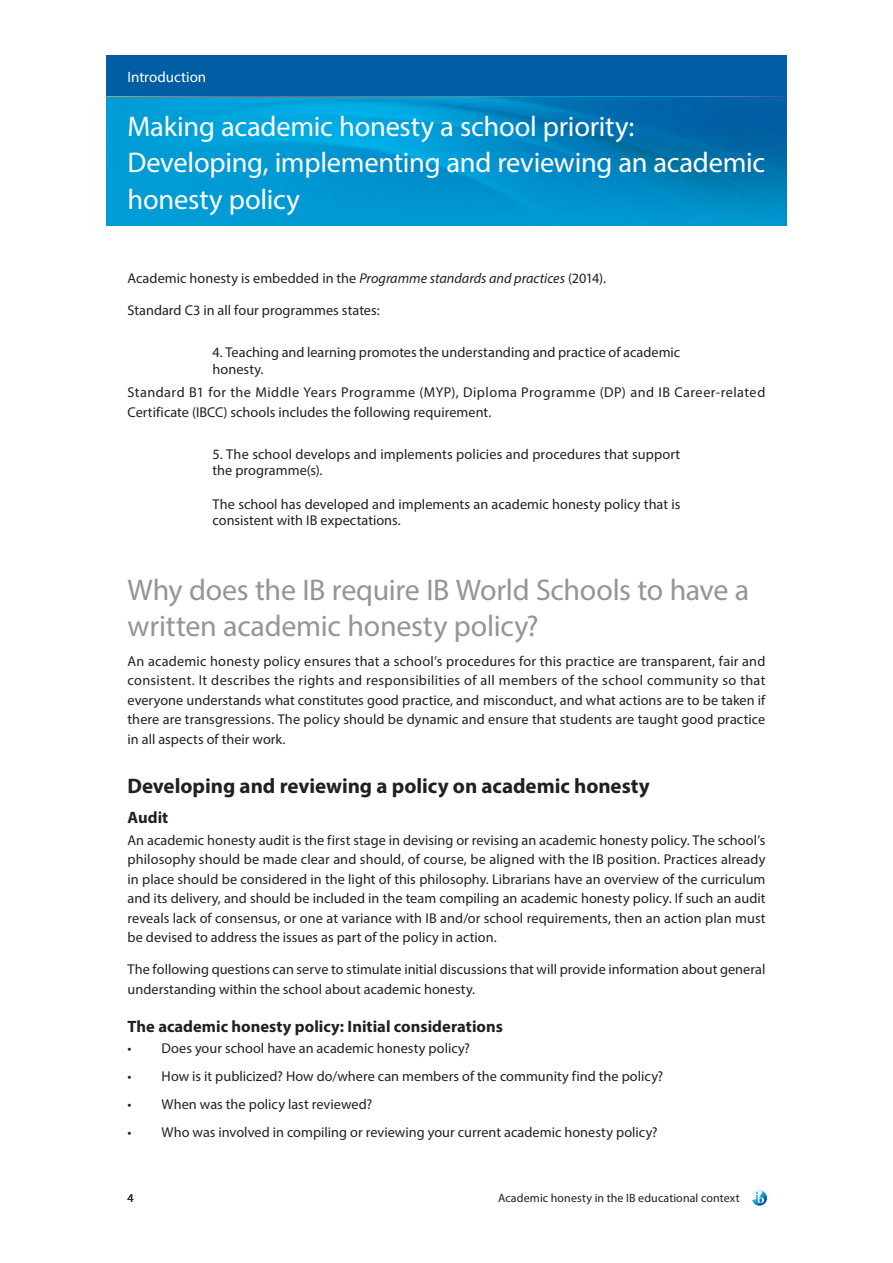
<style>
.page{position:relative;width:893px;height:1263px;background:#fff}
.page>*{position:absolute;margin:0;border:0;box-sizing:border-box;transform-origin:0 0}
.Heading_3{font:30px/36px "Myriad Pro";letter-spacing:-.01em;color:#939598}
.Heading_2{font:28.5px/36.8px "Myriad Pro";letter-spacing:-.01em;color:#fff}
.Heading_4{font:700 21px "Myriad Pro";letter-spacing:-.005em;color:#231f20}
.Heading_5{font:700 16.5px "Myriad Pro";color:#231f20}
.Heading_1{font:15px "Myriad Pro";color:#fff}
.Body{font:14.25px/19.5px "Myriad Pro";letter-spacing:.005em;color:#231f20}
.Body-2{font:14.25px/19.5px "Myriad Pro";letter-spacing:.03em;color:#231f20}
.t1{font:12px "Myriad Pro";letter-spacing:.01em;color:#231f20}
.s1{font-style:italic}
</style>
<div class="page">
<div style="left:106px;top:55px;width:681px;height:43px;background:#015ea4"></div>
<hr style="left:106px;top:96px;width:681px;height:3px;background:#fff">
<svg style="left:752px;top:1190px;width:15px;height:16px"></svg>
<img style="left:106px;top:98px;width:681px;height:127px">
<p class="Heading_1" style="left:128px;top:67px;width:80px">Introduction</p>
<p class="Heading_2" style="left:128px;top:107px;width:639px">Making academic honesty a school priority:<br>Developing, implementing and reviewing an academic honesty policy</p>
<p class="Body" style="left:128px;top:268px;width:480px">Academic honesty is embedded in the <span class="s1">Programme standards and practices</span> (2014).</p>
<p class="Body" style="left:128px;top:300px;width:254px">Standard C3 in all four programmes states:</p>
<p class="Body" style="left:213px;top:344px;width:469px;line-height:16.5px">4. Teaching and learning promotes the understanding and practice of academic honesty.</p>
<p class="Body-2" style="left:128px;top:383px;width:639px">Standard B1 for the Middle Years Programme (MYP), Diploma Programme (DP) and IB Career-related<br>Certificate (IBCC) schools includes the following requirement.</p>
<p class="Body" style="left:213px;top:446px;width:469px;line-height:16.5px">5. The school develops and implements policies and procedures that support the programme(s).</p>
<p class="Body" style="left:213px;top:496px;width:469px;line-height:16.5px">The school has developed and implements an academic honesty policy that is consistent with IB expectations.</p>
<p class="Heading_3" style="left:128px;top:571px;width:623px">Why does the IB require IB World Schools to have a written academic honesty policy?</p>
<p class="Body" style="left:128px;top:651px;width:639px;text-align:justify">An academic honesty policy ensures that a school’s procedures for this practice are transparent, fair and consistent. It describes the rights and responsibilities of all members of the school community so that everyone understands what constitutes good practice, and misconduct, and what actions are to be taken if there are transgressions. The policy should be dynamic and ensure that students are taught good practice in all aspects of their work.</p>
<p class="Heading_4" style="left:128px;top:772px;width:524px">Developing and reviewing a policy on academic honesty</p>
<p class="Heading_5" style="left:128px;top:806px;width:42px">Audit</p>
<p class="Body" style="left:128px;top:830px;width:639px;text-align:justify">An academic honesty audit is the first stage in devising or revising an academic honesty policy. The school’s philosophy should be made clear and should, of course, be aligned with the IB position. Practices already in place should be considered in the light of this philosophy. Librarians have an overview of the curriculum and its delivery, and should be included in the team compiling an academic honesty policy. If such an audit reveals lack of consensus, or one at variance with IB and/or school requirements, then an action plan must be devised to address the issues as part of the policy in action.</p>
<p class="Body" style="left:128px;top:959px;width:639px">The following questions can serve to stimulate initial discussions that will provide information about general understanding within the school about academic honesty.</p>
<p class="Heading_5" style="left:128px;top:1015px;width:377px">The academic honesty policy: Initial considerations</p>
<p class="Body" style="left:128px;top:1039px;width:344px">• Does your school have an academic honesty policy?</p>
<p class="Body" style="left:128px;top:1067px;width:537px">• How is it publicized? How do/where can members of the community find the policy?</p>
<p class="Body" style="left:128px;top:1095px;width:246px">• When was the policy last reviewed?</p>
<p class="Body" style="left:128px;top:1123px;width:531px">• Who was involved in compiling or reviewing your current academic honesty policy?</p>
<p class="t1" style="left:128px;top:1190px;width:8px">4</p>
<p class="t1" style="left:498px;top:1190px;width:243px">Academic honesty in the IB educational context</p>
</div>
